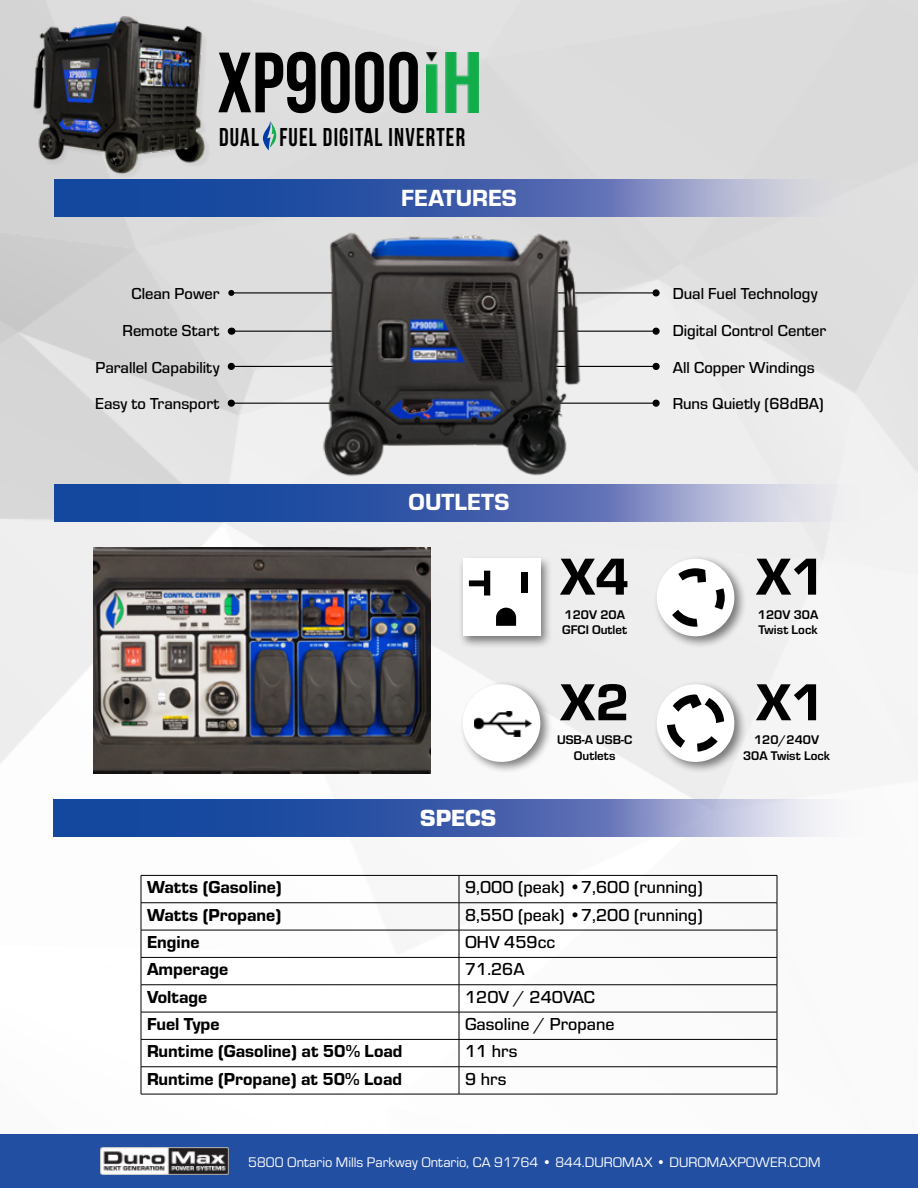
<style>
.page{position:relative;width:918px;height:1188px;background:#fff}
.page>*{position:absolute;margin:0;border:0;box-sizing:border-box;transform-origin:0 0}
.t1{font:700 85.35px "Bebas Neue Pro";color:#000}
.t2{font:53.85px "Eurostile Hea";color:#000}
.t3{font:700 25.8px "Bebas Neue";letter-spacing:.05em;color:#000;scale:.91 1}
.t4{font:24.3px "Eurostile Hea";color:#fff}
.t5{font:900 24.3px "Eurostile";color:#fff}
.t6{font:18px "Eurostile Hea";color:#000}
.t7{font:500 18px "Eurostile";color:#000}
.t8{font:500 16.5px "Eurostile";color:#000}
.t9{font:14.4px "Eurostile";color:#fff}
.t10{font:700 13.05px/15.6px "Eurostile";color:#000}
</style>
<div class="page">
<img style="left:0;top:0;width:918px;height:1095px">
<svg style="left:54px;top:179px;width:810px;height:38px;background:#5672b3"></svg>
<svg style="left:54px;top:484px;width:810px;height:37px;background:#5975b5"></svg>
<div style="left:0;top:1134px;width:918px;height:54px;background:#234fa2"></div>
<img style="left:101px;top:1147px;width:127px;height:28px">
<img style="left:94px;top:548px;width:337px;height:225px">
<div style="left:458px;top:555px;width:95px;height:94px;background:#000;opacity:.5"></div>
<div style="left:463px;top:559px;width:77px;height:77px;background:#fff"></div>
<svg style="left:469px;top:571px;width:21px;height:25px"></svg>
<div style="left:521px;top:572px;width:6px;height:21px;background:#000"></div>
<svg style="left:496px;top:608px;width:20px;height:18px"></svg>
<div style="left:653px;top:554px;width:94px;height:95px;background:#000;opacity:.5"></div>
<div style="left:657px;top:559px;width:77px;height:77px;background:#fff;border-radius:50%"></div>
<svg style="left:678px;top:568px;width:28px;height:15px"></svg>
<svg style="left:672px;top:610px;width:26px;height:17px"></svg>
<svg style="left:715px;top:588px;width:10px;height:22px"></svg>
<div style="left:459px;top:680px;width:94px;height:94px;background:#000;opacity:.5"></div>
<div style="left:463px;top:684px;width:77px;height:78px;background:#fff;border-radius:50%"></div>
<img style="left:474px;top:711px;width:57px;height:25px">
<div style="left:653px;top:680px;width:94px;height:94px;background:#000;opacity:.5"></div>
<div style="left:657px;top:684px;width:77px;height:78px;background:#fff;border-radius:50%"></div>
<svg style="left:667px;top:694px;width:57px;height:58px"></svg>
<div style="left:35px;top:18px;width:176px;height:162px;background:#ddd"></div>
<img style="left:32px;top:14px;width:174px;height:161px">
<svg style="left:53px;top:799px;width:810px;height:38px;background:#5a77b7"></svg>
<hr style="left:459px;top:875px;width:318px;height:1px;background:#000">
<hr style="left:459px;top:902px;width:318px;height:1px;background:#000">
<hr style="left:459px;top:957px;width:318px;height:1px;background:#000">
<hr style="left:459px;top:984px;width:318px;height:1px;background:#000">
<hr style="left:459px;top:1012px;width:318px;height:1px;background:#000">
<hr style="left:459px;top:1039px;width:318px;height:1px;background:#000">
<hr style="left:459px;top:1066px;width:318px;height:1px;background:#000">
<hr style="left:459px;top:930px;width:318px;height:1px;background:#000">
<svg style="left:777px;top:876px;width:1px;height:218px"></svg>
<hr style="left:459px;top:1094px;width:318px;height:1px;background:#000">
<hr style="left:141px;top:875px;width:318px;height:1px;background:#000">
<hr style="left:141px;top:902px;width:318px;height:1px;background:#000">
<hr style="left:141px;top:957px;width:318px;height:1px;background:#000">
<hr style="left:141px;top:984px;width:318px;height:1px;background:#000">
<hr style="left:141px;top:1012px;width:318px;height:1px;background:#000">
<hr style="left:141px;top:1039px;width:318px;height:1px;background:#000">
<hr style="left:141px;top:1066px;width:318px;height:1px;background:#000">
<hr style="left:141px;top:930px;width:318px;height:1px;background:#000">
<svg style="left:141px;top:876px;width:1px;height:218px"></svg>
<svg style="left:459px;top:876px;width:1px;height:218px"></svg>
<hr style="left:141px;top:1094px;width:318px;height:1px;background:#000">
<hr style="left:231px;top:292px;width:112px;height:1px;background:#000">
<svg style="left:228px;top:290px;width:6px;height:6px"></svg>
<hr style="left:232px;top:331px;width:110px;height:1px;background:#000">
<div style="left:228px;top:328px;width:7px;height:6px;background:#000;border-radius:50%"></div>
<div style="left:228px;top:328px;width:7px;height:7px;border:1px solid #000;border-radius:50%"></div>
<hr style="left:231px;top:366px;width:117px;height:1px;background:#000">
<svg style="left:228px;top:363px;width:6px;height:6px"></svg>
<div style="left:228px;top:363px;width:7px;height:7px;border:1px solid #000;border-radius:50%"></div>
<hr style="left:231px;top:403px;width:106px;height:1px;background:#000">
<svg style="left:228px;top:400px;width:6px;height:6px"></svg>
<div style="left:228px;top:400px;width:7px;height:7px;border:1px solid #000;border-radius:50%"></div>
<hr style="left:554px;top:403px;width:102px;height:1px;background:#000">
<svg style="left:653px;top:400px;width:6px;height:6px"></svg>
<div style="left:653px;top:400px;width:7px;height:7px;border:1px solid #000;border-radius:50%"></div>
<hr style="left:554px;top:366px;width:102px;height:1px;background:#000">
<svg style="left:653px;top:363px;width:6px;height:6px"></svg>
<div style="left:653px;top:363px;width:7px;height:7px;border:1px solid #000;border-radius:50%"></div>
<hr style="left:554px;top:331px;width:102px;height:1px;background:#000">
<svg style="left:653px;top:328px;width:6px;height:6px"></svg>
<div style="left:653px;top:328px;width:7px;height:7px;border:1px solid #000;border-radius:50%"></div>
<hr style="left:554px;top:292px;width:102px;height:1px;background:#000">
<svg style="left:653px;top:290px;width:6px;height:6px"></svg>
<div style="left:653px;top:289px;width:7px;height:7px;border:1px solid #000;border-radius:50%"></div>
<img style="left:307px;top:221px;width:287px;height:259px">
<svg style="left:263px;top:121px;width:13px;height:29px"></svg>
<img style="left:426px;top:52px;width:53px;height:61px">
<h1 class="t1" style="left:217px;top:34px;width:205px">XP9000</h1>
<h3 class="t3" style="left:219px;top:123px;width:272px">DUAL FUEL DIGITAL INVERTER</h3>
<p class="t8" style="left:132px;top:282px;width:89px">Clean Power</p>
<p class="t8" style="left:123px;top:319px;width:98px">Remote Start</p>
<p class="t8" style="left:95px;top:356px;width:126px">Parallel Capability</p>
<p class="t8" style="left:95px;top:392px;width:126px">Easy to Transport</p>
<h3 class="t4" style="left:401px;top:181px;width:117px">FEATURES</h3>
<h3 class="t4" style="left:409px;top:485px;width:102px">OUTLETS</h3>
<h3 class="t5" style="left:420px;top:800px;width:78px">SPECS</h3>
<p class="t8" style="left:673px;top:282px;width:146px">Dual Fuel Technology</p>
<p class="t8" style="left:673px;top:319px;width:155px">Digital Control Center</p>
<p class="t8" style="left:673px;top:356px;width:144px">All Copper Windings</p>
<p class="t8" style="left:673px;top:392px;width:152px">Runs Quietly (68dBA)</p>
<h2 class="t2" style="left:560px;top:539px;width:71px">X4</h2>
<p class="t10" style="left:562px;top:606px;width:66px">120V 20A<br>GFCI Outlet</p>
<h2 class="t2" style="left:560px;top:665px;width:71px">X2</h2>
<p class="t10" style="left:557px;top:731px;width:77px;text-align:center">USB-A USB-C<br>Outlets</p>
<h2 class="t2" style="left:756px;top:539px;width:71px">X1</h2>
<p class="t10" style="left:758px;top:606px;width:62px">120V 30A<br>Twist Lock</p>
<h2 class="t2" style="left:756px;top:665px;width:71px">X1</h2>
<p class="t10" style="left:743px;top:731px;width:88px;text-align:center">120/240V<br>30A Twist Lock</p>
<p class="t6" style="left:147px;top:875px;width:136px">Watts (Gasoline)</p>
<p class="t7" style="left:465px;top:875px;width:239px">9,000 (peak) •7,600 (running)</p>
<p class="t6" style="left:147px;top:902px;width:136px">Watts (Propane)</p>
<p class="t7" style="left:465px;top:902px;width:239px">8,550 (peak) •7,200 (running)</p>
<p class="t6" style="left:147px;top:929px;width:54px">Engine</p>
<p class="t7" style="left:465px;top:930px;width:92px">OHV 459cc</p>
<p class="t6" style="left:147px;top:957px;width:83px">Amperage</p>
<p class="t7" style="left:465px;top:957px;width:61px">71.26A</p>
<p class="t6" style="left:147px;top:984px;width:62px">Voltage</p>
<p class="t7" style="left:465px;top:984px;width:131px">120V / 240VAC</p>
<p class="t6" style="left:147px;top:1011px;width:74px">Fuel Type</p>
<p class="t7" style="left:465px;top:1012px;width:151px">Gasoline / Propane</p>
<p class="t6" style="left:147px;top:1039px;width:257px">Runtime (Gasoline) at 50% Load</p>
<p class="t7" style="left:465px;top:1039px;width:54px">11 hrs</p>
<p class="t6" style="left:147px;top:1066px;width:257px">Runtime (Propane) at 50% Load</p>
<p class="t7" style="left:465px;top:1066px;width:43px">9 hrs</p>
<p class="t9" style="left:248px;top:1152px;width:574px">5800 Ontario Mills Parkway Ontario, CA 91764 • 844.DUROMAX • DUROMAXPOWER.COM</p>
</div>
